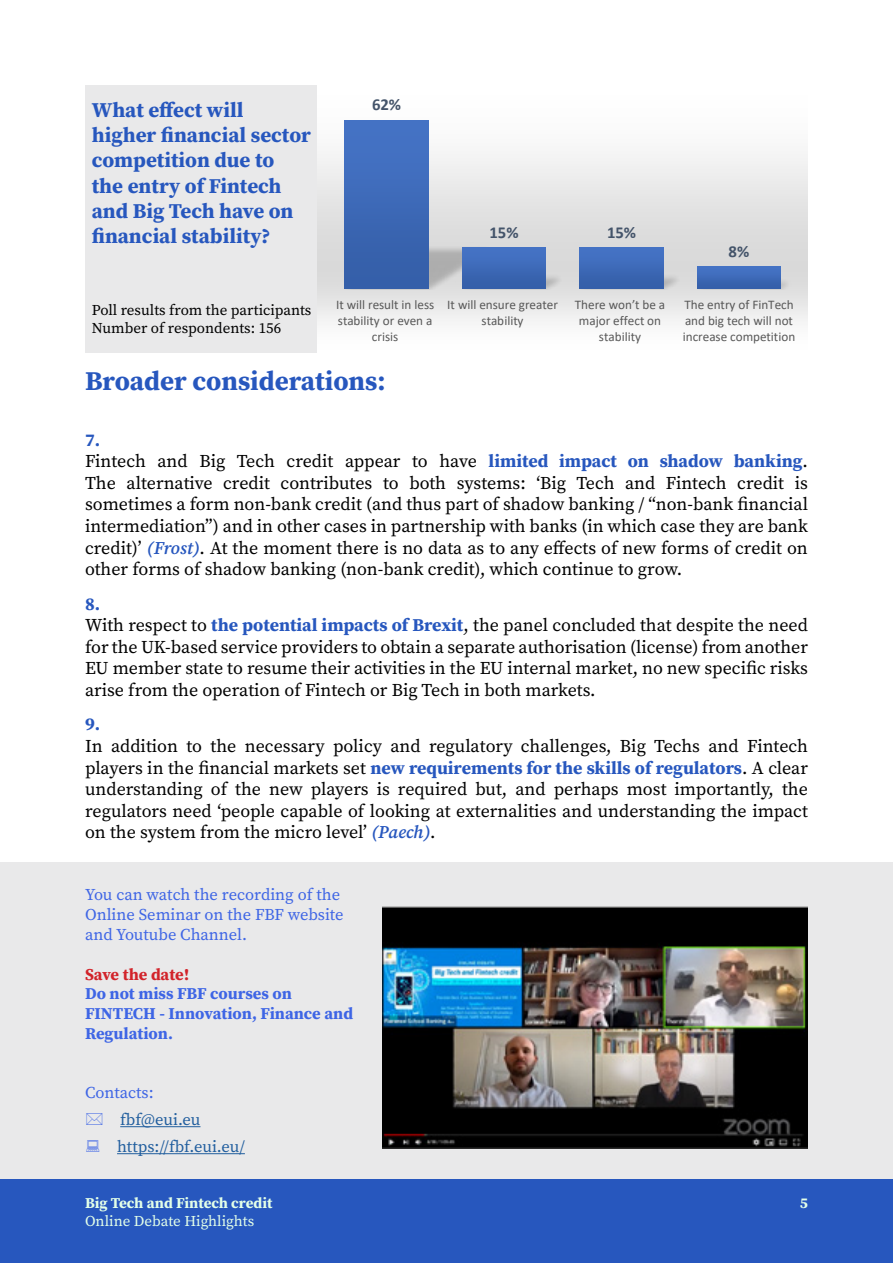
<style>
.page{position:relative;width:893px;height:1263px;background:#fff}
.page>*{position:absolute;margin:0;border:0;box-sizing:border-box;transform-origin:0 0}
.t1{font:700 27px "Source Serif Pro";color:#2757be}
.t2{font:700 21px/25.2px "Source Serif Pro";color:#2757be}
.t3{font:18px/21.6px "Source Serif Pro";color:#000}
.t4{font:700 18px "Source Serif Pro";color:#2757be}
.t5{font:700 16.8px "Calibri";color:#44546a}
.t6{font:16.5px/19.8px "Source Serif Pro";color:#3e65e5}
.t7{font:700 16.5px/19.8px "Source Serif Pro";color:#3e65e5}
.t8{font:16.5px/27px "Source Serif Pro";color:#215e9e}
.t9{font:700 16.5px "Source Serif Pro";color:#d2232a}
.t10{font:15px/18px "Source Serif Pro";color:#000}
.t11{font:700 15px "Source Serif Pro";color:#e3ffe8}
.t12{font:15px "Source Serif Pro";color:#e3ffe8}
.t13{font:13.2px/16px "Calibri";color:#595959;text-align:center}
.s1{font-weight:700;color:#2757be}
.s2{font-weight:600;font-style:italic;color:#2757be}
</style>
<div class="page">
<div style="left:0;top:1178px;width:893px;height:85px;background:#2757be"></div>
<div style="left:85px;top:85px;width:723px;height:267px;background:#e9e9ea"></div>
<svg style="left:317px;top:85px;width:491px;height:267px"></svg>
<img style="left:338px;top:242px;width:159px;height:47px">
<img style="left:455px;top:272px;width:113px;height:17px">
<img style="left:573px;top:272px;width:112px;height:17px">
<img style="left:690px;top:276px;width:106px;height:13px">
<div style="left:345px;top:120px;width:83px;height:168px;background:linear-gradient(to right,#3d69b7,#3d69b7)"></div>
<div style="left:462px;top:248px;width:84px;height:40px;background:linear-gradient(to right,#3d69b7,#3d69b7)"></div>
<div style="left:580px;top:248px;width:83px;height:40px;background:linear-gradient(to right,#3d69b7,#3d69b7)"></div>
<div style="left:697px;top:266px;width:84px;height:22px;background:linear-gradient(to right,#3d69b7,#3d69b7)"></div>
<div style="left:0;top:862px;width:893px;height:317px;background:#e9e9ea"></div>
<img style="left:383px;top:907px;width:425px;height:241px">
<hr style="left:120px;top:1126px;width:80px;height:1px;background:#215e9e">
<hr style="left:117px;top:1153px;width:128px;height:1px;background:#215e9e">
<p class="t2" style="left:92px;top:97px;width:221px">What effect will higher financial sector competition due to the entry of Fintech and Big Tech have on financial stability?</p>
<p class="t10" style="left:92px;top:301px;width:221px">Poll results from the participants<br>Number of respondents: 156</p>
<p class="t5" style="left:372px;top:93px;width:31px">62%</p>
<p class="t5" style="left:490px;top:220px;width:31px">15%</p>
<p class="t5" style="left:607px;top:220px;width:31px">15%</p>
<p class="t5" style="left:729px;top:239px;width:22px">8%</p>
<p class="t13" style="left:336px;top:296px;width:100px">It will result in less stability or even a crisis</p>
<p class="t13" style="left:447px;top:296px;width:112px">It will ensure greater stability</p>
<p class="t13" style="left:575px;top:296px;width:92px">There won’t be a major effect on stability</p>
<p class="t13" style="left:683px;top:296px;width:114px;text-align:left">The entry of FinTech and big tech will not increase competition</p>
<h1 class="t1" style="left:85px;top:362px;width:302px">Broader considerations:</h1>
<p class="t3" style="left:85px;top:429px;width:724px"><span class="s1">7.<br></span>Fintech and Big Tech credit appear to have <span class="s1">limited impact on shadow banking</span>.<br>The alternative credit contributes to both systems: ‘Big Tech and Fintech credit is sometimes a form non-bank credit (and thus part of shadow banking / “non-bank financial intermediation”) and in other cases in partnership with banks (in which case they are bank credit)’ <span class="s2">(Frost)</span>. At the moment there is no data as to any effects of new forms of credit on other forms of shadow banking (non-bank credit), which continue to grow.</p>
<p class="t3" style="left:85px;top:593px;width:724px"><span class="s1">8.<br></span>With respect to <span class="s1">the potential impacts of Brexit</span>, the panel concluded that despite the need for the UK-based service providers to obtain a separate authorisation (license) from another EU member state to resume their activities in the EU internal market, no new specific risks arise from the operation of Fintech or Big Tech in both markets.</p>
<p class="t4" style="left:85px;top:712px;width:17px">9.</p>
<p class="t3" style="left:85px;top:735px;width:724px;text-align:justify">In addition to the necessary policy and regulatory challenges, Big Techs and Fintech players in the financial markets set <span class="s1">new requirements for the skills of regulators</span>. A clear understanding of the new players is required but, and perhaps most importantly, the regulators need ‘people capable of looking at externalities and understanding the impact on the system from the micro level’ <span class="s2">(Paech)</span>.</p>
<p class="t6" style="left:85px;top:885px;width:260px">You can watch the recording of the<br>Online Seminar on the FBF website and Youtube Channel.</p>
<p class="t9" style="left:85px;top:963px;width:106px">Save the date!</p>
<p class="t7" style="left:85px;top:984px;width:270px">Do not miss FBF courses on<br>FINTECH - Innovation, Finance and<br>Regulation.</p>
<p class="t6" style="left:85px;top:1083px;width:70px">Contacts:</p>
<p class="t8" style="left:117px;top:1106px;width:129px">fbf@eui.eu https://fbf.eui.eu/</p>
<p class="t11" style="left:85px;top:1193px;width:189px">Big Tech and Fintech credit</p>
<p class="t12" style="left:85px;top:1211px;width:171px">Online Debate Highlights</p>
<p class="t11" style="left:800px;top:1193px;width:10px">5</p>
</div>
